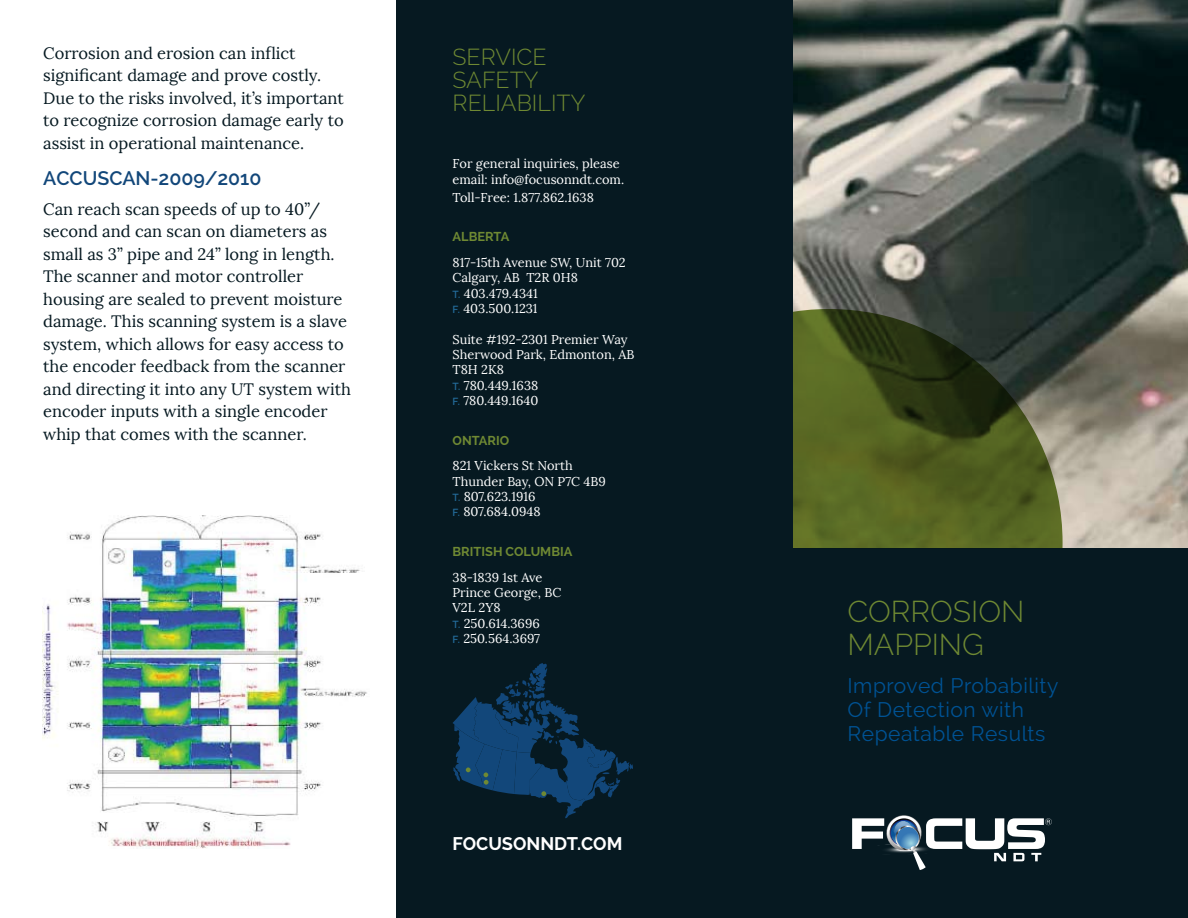
<style>
.page{position:relative;width:1188px;height:918px;background:#fff}
.page>*{position:absolute;margin:0;border:0;box-sizing:border-box;transform-origin:0 0}
.t1{font:300 30px/33px "Raleway";color:#6f8933}
.t2{font:300 23.1px/23.1px "Raleway";color:#6f8933}
.t3{font:21px/24px "Raleway";letter-spacing:.025em;color:#005293}
.t4{font:600 19.5px "Raleway";color:#12477a}
.t5{font:700 18.15px "Raleway";color:#fff}
.t6{font:16.5px/22.5px "Lora";color:#061921}
.t7{font:12.75px/15.3px "Lora";color:#fff}
.t8{font:700 12.75px "Raleway";color:#6f8933}
.s1{font-family:"Raleway";font-weight:600;font-size:10.2px;color:#236b9a}
</style>
<div class="page">
<div style="left:396px;top:0;width:792px;height:918px;background:#061921"></div>
<img style="left:793px;top:0;width:395px;height:548px">
<svg style="left:793px;top:309px;width:270px;height:239px;background:#495625"></svg>
<svg style="left:852px;top:815px;width:200px;height:55px"></svg>
<img style="left:42px;top:516px;width:325px;height:333px">
<svg style="left:453px;top:663px;width:180px;height:156px"></svg>
<p class="t6" style="left:43px;top:42px;width:302px">Corrosion and erosion can inflict significant damage and prove costly.<br>Due to the risks involved, it’s important to recognize corrosion damage early to assist in operational maintenance.</p>
<p class="t4" style="left:43px;top:167px;width:220px">ACCUSCAN-2009/2010</p>
<p class="t6" style="left:43px;top:198px;width:309px">Can reach scan speeds of up to 40”/ second and can scan on diameters as small as 3” pipe and 24” long in length.<br>The scanner and motor controller housing are sealed to prevent moisture damage. This scanning system is a slave system, which allows for easy access to the encoder feedback from the scanner and directing it into any UT system with encoder inputs with a single encoder whip that comes with the scanner.</p>
<h2 class="t2" style="left:453px;top:45px;width:134px">SERVICE<br>SAFETY<br>RELIABI LITY</h2>
<p class="t7" style="left:453px;top:156px;width:173px">For general inquiries, please email: info@focusonndt.com.</p>
<p class="t7" style="left:453px;top:190px;width:143px">Toll-Free: 1.877.862.1638</p>
<p class="t8" style="left:453px;top:229px;width:58px">ALBERTA</p>
<p class="t7" style="left:453px;top:255px;width:175px">817-15th Avenue SW, Unit 702<br>Calgary, AB T2R 0H8<br><span class="s1">T.</span> 403.479.4341<br><span class="s1">F.</span> 403.500.1231</p>
<p class="t7" style="left:453px;top:332px;width:183px">Suite #192-2301 Premier Way<br>Sherwood Park, Edmonton, AB<br>T8H 2K8<br><span class="s1">T.</span> 780.449.1638<br><span class="s1">F.</span> 780.449.1640</p>
<p class="t8" style="left:453px;top:433px;width:57px">ONTARIO</p>
<p class="t7" style="left:453px;top:458px;width:155px">821 Vickers St North<br>Thunder Bay, ON P7C 4B9<br><span class="s1">T.</span> 807.623.1916<br><span class="s1">F.</span> 807.684.0948</p>
<p class="t8" style="left:453px;top:544px;width:121px">BRITISH COLUMBIA</p>
<p class="t7" style="left:453px;top:570px;width:110px">38-1839 1st Ave<br>Prince George, BC<br>V2L 2Y8<br><span class="s1">T.</span> 250.614.3696<br><span class="s1">F.</span> 250.564.3697</p>
<p class="t5" style="left:453px;top:833px;width:171px">FOCUSONNDT.COM</p>
<h1 class="t1" style="left:848px;top:595px;width:179px">CORROSION<br>MAPPING</h1>
<p class="t3" style="left:848px;top:673px;width:212px">Improved Probability<br>Of Detection with<br>Repeatable Results</p>
</div>
